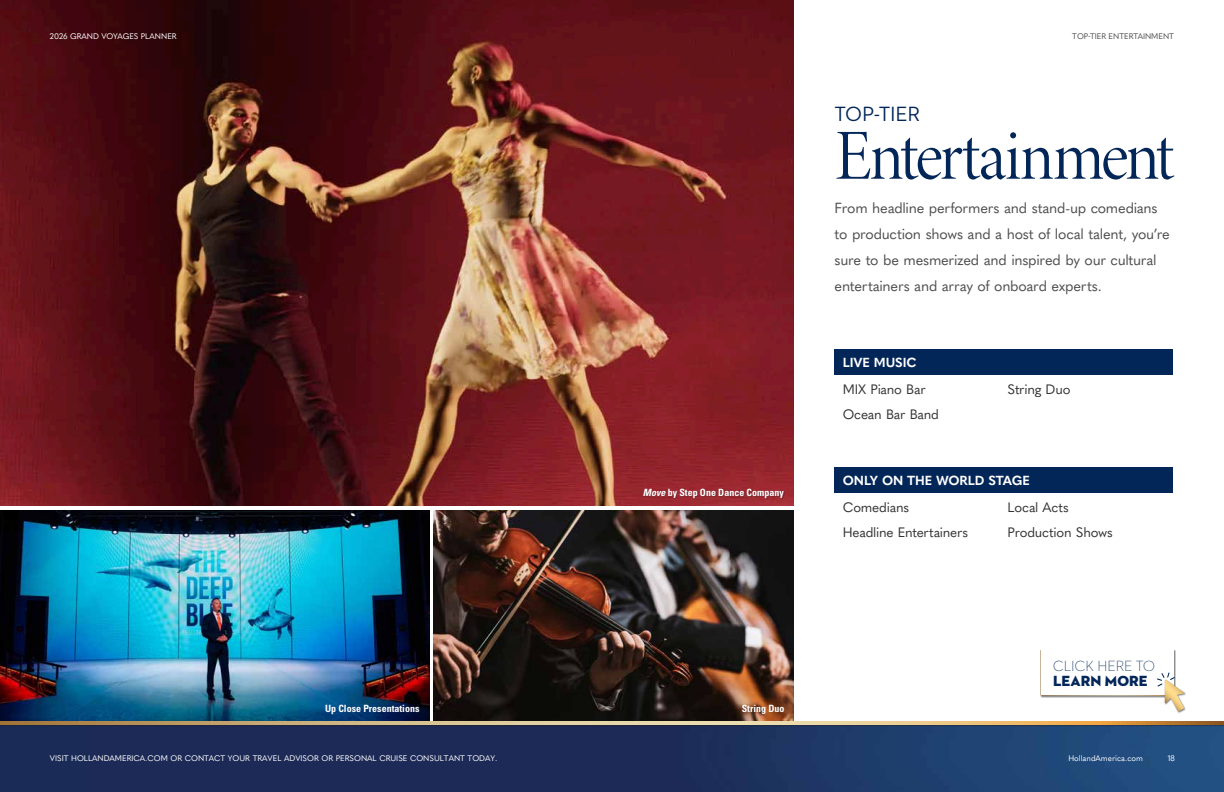
<style>
.page{position:relative;width:1224px;height:792px;background:#fff}
.page>*{position:absolute;margin:0;border:0;box-sizing:border-box;transform-origin:0 0}
.t1{font:72px "Minion 3 Display";letter-spacing:-.04em;color:#022658}
.t2{font:21px "Neutraface 2 Text";letter-spacing:-.01em;color:#022658}
.t3{font:300 15px/15px "Neutraface 2 Display";color:#022658}
.t4{font:14.5px/26px "Quasimoda";letter-spacing:-.015em;color:#4d4d4f}
.t5{font:13.5px "Quasimoda";letter-spacing:-.015em;color:#333}
.t6{font:700 13px "Quasimoda";letter-spacing:-.005em;color:#fff}
.t7{font:700 condensed 10px "Univers LT Std";color:#fff}
.t8{font:8px "Quasimoda";color:#fff}
.t9{font:8px "Quasimoda";color:#4d4d4f}
.s1{font-style:italic}
.s2{font-family:"Neutraface 2 Display Titling";font-weight:400}
</style>
<div class="page">
<img style="left:0;top:0;width:794px;height:506px">
<img style="left:0;top:510px;width:427px;height:208px">
<img style="left:435px;top:510px;width:359px;height:208px">
<img style="left:0;top:726px;width:1224px;height:66px">
<div style="left:643px;top:489px;width:142px;height:10px;background:#231f20;opacity:.35"></div>
<div style="left:1040px;top:650px;width:136px;height:48px;background:#231f20;opacity:.55"></div>
<div style="left:1041px;top:650px;width:133px;height:45px;background:#fff"></div>
<div style="left:1164px;top:679px;width:23px;height:35px;background:#231f20;opacity:.55"></div>
<svg style="left:1157px;top:672px;width:27px;height:39px"></svg>
<div style="left:0;top:721px;width:1224px;height:5px;background:#231f20;opacity:.55"></div>
<svg style="left:0;top:721px;width:1224px;height:4px;background:#d5b47b"></svg>
<div style="left:834px;top:349px;width:339px;height:26px;background:#022658"></div>
<div style="left:834px;top:467px;width:339px;height:26px;background:#022658"></div>
<p class="t8" style="left:50px;top:30px;width:128px">2026 GRAND VOYAGES PLANNER</p>
<p class="t9" style="left:1072px;top:30px;width:103px">TOP-TIER ENTERTAINMENT</p>
<h2 class="t2" style="left:835px;top:100px;width:87px">TOP-TIER</h2>
<h2 class="t1" style="left:835px;top:108px;width:341px">Entertainment</h2>
<p class="t4" style="left:835px;top:194px;width:337px">From headline performers and stand-up comedians to production shows and a host of local talent, you’re sure to be mesmerized and inspired by our cultural entertainers and array of onboard experts.</p>
<p class="t7" style="left:643px;top:487px;width:143px"><span class="s1">Move</span> by Step One Dance Company</p>
<p class="t7" style="left:325px;top:702px;width:96px">Up Close Presentations</p>
<p class="t7" style="left:742px;top:702px;width:44px">String Duo</p>
<p class="t8" style="left:50px;top:752px;width:449px">VISIT HOLLANDAMERICA.COM OR CONTACT YOUR TRAVEL ADVISOR OR PERSONAL CRUISE CONSULTANT TODAY.</p>
<h3 class="t6" style="left:843px;top:352px;width:75px">LIVE MUSIC</h3>
<p class="t5" style="left:843px;top:379px;width:84px">MIX Piano Bar</p>
<p class="t5" style="left:843px;top:404px;width:98px">Ocean Bar Band</p>
<p class="t5" style="left:1008px;top:379px;width:64px">String Duo</p>
<h3 class="t6" style="left:843px;top:471px;width:189px">ONLY ON THE WORLD STAGE</h3>
<p class="t5" style="left:843px;top:497px;width:68px">Comedians</p>
<p class="t5" style="left:843px;top:522px;width:127px">Headline Entertainers</p>
<p class="t5" style="left:1008px;top:497px;width:63px">Local Acts</p>
<p class="t5" style="left:1008px;top:522px;width:107px">Production Shows</p>
<p class="t3" style="left:1053px;top:659px;width:103px">CLICK HERE TO<br><span class="s2">LEARN MORE</span></p>
<p class="t8" style="left:1068px;top:752px;width:76px">HollandAmerica.com</p>
<p class="t8" style="left:1168px;top:752px;width:9px">18</p>
</div>
